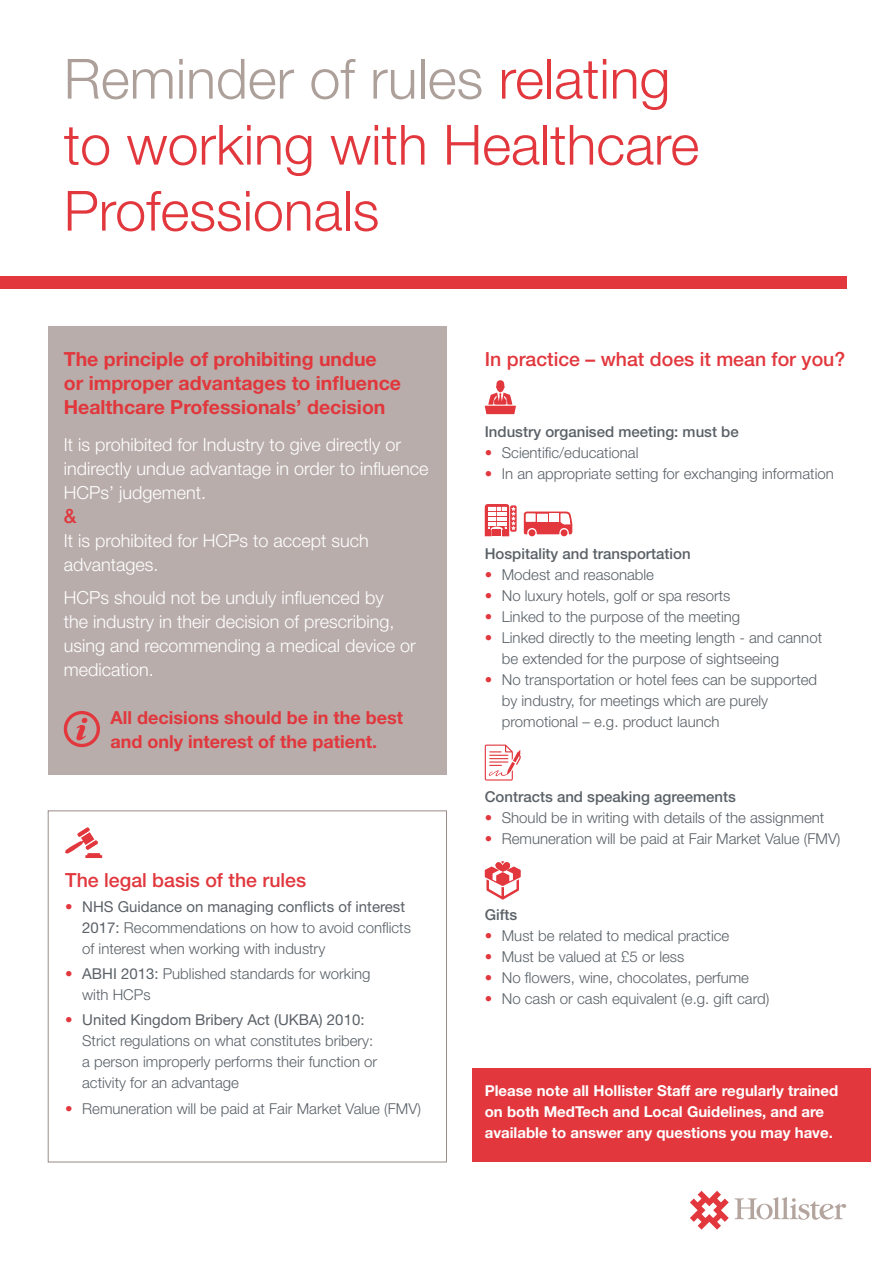
<style>
.page{position:relative;width:893px;height:1263px;background:#fff}
.page>*{position:absolute;margin:0;border:0;box-sizing:border-box;transform-origin:0 0}
.t1{font:300 55.5px/66px "Helvetica Neue";color:#e1373d}
.t2{font:700 19.5px/24px "Helvetica Neue";color:#e1373d}
.t3{font:500 19.5px "Helvetica Neue";color:#e1373d}
.t4{font:300 18px/24px "Helvetica Neue";color:#fff}
.t5{font:700 18px/24px "Helvetica Neue";color:#e1373d}
.t6{font:300 15px/21px "Helvetica Neue";color:#5a6167}
.t7{font:700 15px "Helvetica Neue";color:#fff}
.t8{font:500 15px "Helvetica Neue";color:#5a6167}
.s1{color:#ada09a}
.s2{color:#e1373d}
.s3{font-weight:400}
</style>
<div class="page">
<div style="left:48px;top:810px;width:399px;height:352px;border:1px solid #9a8b87"></div>
<div style="left:472px;top:1069px;width:399px;height:93px;background:#e1373d"></div>
<div style="left:48px;top:326px;width:398px;height:449px;background:#b8adaa"></div>
<svg style="left:485px;top:861px;width:36px;height:38px"></svg>
<svg style="left:485px;top:744px;width:36px;height:36px"></svg>
<svg style="left:524px;top:511px;width:48px;height:25px"></svg>
<div style="left:550px;top:514px;width:9px;height:8px;background:#fff"></div>
<svg style="left:485px;top:504px;width:32px;height:32px"></svg>
<svg style="left:485px;top:380px;width:31px;height:34px"></svg>
<div style="left:64px;top:711px;width:36px;height:36px;border:3px solid #e1373d;border-radius:50%"></div>
<svg style="left:76px;top:718px;width:11px;height:22px"></svg>
<svg style="left:65px;top:827px;width:37px;height:31px"></svg>
<svg style="left:690px;top:1191px;width:39px;height:38px"></svg>
<svg style="left:735px;top:1197px;width:111px;height:23px"></svg>
<div style="left:0;top:276px;width:846px;height:13px;background:#e1373d"></div>
<p class="t1" style="left:64px;top:45px;width:637px"><span class="s1">Reminder of rules</span> relating to working with Healthcare<br>Professionals</p>
<p class="t2" style="left:64px;top:347px;width:339px">The principle of prohibiting undue or improper advantages to influence<br>Healthcare Professionals’ decision</p>
<p class="t4" style="left:64px;top:432px;width:366px">It is prohibited for Industry to give directly or indirectly undue advantage in order to influence<br>HCPs’ judgement.</p>
<p class="t3" style="left:64px;top:505px;width:14px">&amp;</p>
<p class="t4" style="left:64px;top:528px;width:307px">It is prohibited for HCPs to accept such advantages.</p>
<p class="t4" style="left:64px;top:585px;width:354px">HCPs should not be unduly influenced by<br>the industry in their decision of prescribing, using and recommending a medical device or medication.</p>
<p class="t5" style="left:111px;top:705px;width:294px">All decisions should be in the best and only interest of the patient.</p>
<p class="t3" style="left:65px;top:868px;width:243px">The legal basis of the rules</p>
<p class="t6" style="left:82px;top:896px;width:330px;text-indent:-17px"><span class="s2">•</span> <span class="s3">NHS Guidance on managing conflicts of interest<br>2017:</span> Recommendations on how to avoid conflicts of interest when working with industry</p>
<p class="t6" style="left:82px;top:963px;width:290px;text-indent:-17px"><span class="s2">•</span> <span class="s3">ABHI 2013:</span> Published standards for working with HCPs</p>
<p class="t6" style="left:82px;top:1009px;width:297px;text-indent:-17px"><span class="s2">•</span> <span class="s3">United Kingdom Bribery Act (UKBA) 2010:<br></span>Strict regulations on what constitutes bribery: a person improperly performs their function or activity for an advantage</p>
<p class="t6" style="left:65px;top:1097px;width:357px"><span class="s2">•</span> Remuneration will be paid at Fair Market Value (FMV)</p>
<p class="t3" style="left:485px;top:348px;width:362px">In practice – what does it mean for you?</p>
<p class="t8" style="left:485px;top:422px;width:255px">Industry organised meeting: must be</p>
<p class="t6" style="left:485px;top:441px;width:155px"><span class="s2">•</span> Scientific/educational</p>
<p class="t6" style="left:485px;top:462px;width:351px"><span class="s2">•</span> In an appropriate setting for exchanging information</p>
<p class="t8" style="left:485px;top:544px;width:207px">Hospitality and transportation</p>
<p class="t6" style="left:485px;top:563px;width:171px"><span class="s2">•</span> Modest and reasonable</p>
<p class="t6" style="left:485px;top:584px;width:247px"><span class="s2">•</span> No luxury hotels, golf or spa resorts</p>
<p class="t6" style="left:485px;top:605px;width:257px"><span class="s2">•</span> Linked to the purpose of the meeting</p>
<p class="t6" style="left:502px;top:626px;width:322px;text-indent:-17px"><span class="s2">•</span> Linked directly to the meeting length - and cannot be extended for the purpose of sightseeing</p>
<p class="t6" style="left:502px;top:668px;width:317px;text-indent:-17px"><span class="s2">•</span> No transportation or hotel fees can be supported by industry, for meetings which are purely</p>
<p class="t6" style="left:502px;top:710px;width:219px">promotional – e.g. product launch</p>
<p class="t8" style="left:485px;top:788px;width:253px">Contracts and speaking agreements</p>
<p class="t6" style="left:485px;top:807px;width:341px"><span class="s2">•</span> Should be in writing with details of the assignment</p>
<p class="t6" style="left:485px;top:828px;width:357px"><span class="s2">•</span> Remuneration will be paid at Fair Market Value (FMV)</p>
<p class="t8" style="left:485px;top:906px;width:34px">Gifts</p>
<p class="t6" style="left:485px;top:925px;width:246px"><span class="s2">•</span> Must be related to medical practice</p>
<p class="t6" style="left:485px;top:946px;width:201px"><span class="s2">•</span> Must be valued at £5 or less</p>
<p class="t6" style="left:485px;top:967px;width:266px"><span class="s2">•</span> No flowers, wine, chocolates, perfume</p>
<p class="t6" style="left:485px;top:988px;width:286px"><span class="s2">•</span> No cash or cash equivalent (e.g. gift card)</p>
<p class="t7" style="left:485px;top:1081px;width:355px">Please note all Hollister Staff are regularly trained</p>
<p class="t7" style="left:485px;top:1102px;width:341px">on both MedTech and Local Guidelines, and are</p>
<p class="t7" style="left:485px;top:1123px;width:350px">available to answer any questions you may have.</p>
</div>
